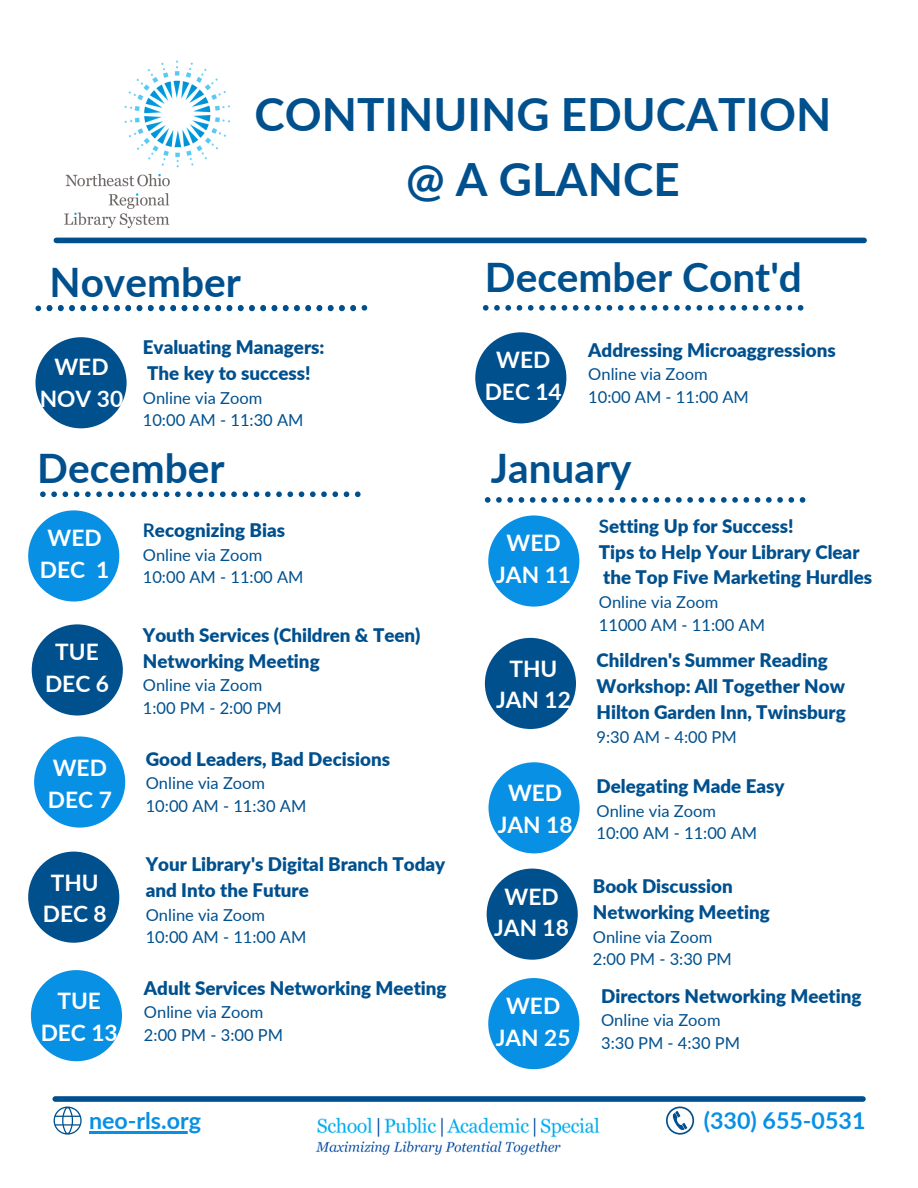
<style>
.page{position:relative;width:918px;height:1188px;background:#fff}
.page>*{position:absolute;margin:0;border:0;box-sizing:border-box;transform-origin:0 0}
.t1{font:700 45.75px/64.2px "Lato";color:#00508e;text-align:center}
.t2{font:700 40.65px "Lato";color:#00508e}
.t3{font:700 23.25px "Lato";color:#0890e5}
.t4{font:700 22.65px/31.5px "Lato";color:#fff;text-align:center}
.t5{font:700 21.15px "Lato";color:#fff}
.t6{font:900 18.75px/25.8px "Lato";color:#00508e}
.t7{font:16.5px/22.5px "Lato";color:#00508e}
.s1{font-weight:700}
</style>
<div class="page">
<img style="left:55px;top:60px;width:182px;height:178px">
<div style="left:56px;top:238px;width:808px;height:5px;background:#00508e"></div>
<div style="left:55px;top:1096px;width:808px;height:6px;background:#00508e"></div>
<svg style="left:54px;top:1107px;width:28px;height:28px"></svg>
<img style="left:315px;top:1117px;width:285px;height:39px">
<svg style="left:666px;top:1107px;width:28px;height:28px"></svg>
<hr style="left:89px;top:1131px;width:112px;height:2px;background:#0890e5">
<svg style="left:483px;top:305px;width:320px;height:6px"></svg>
<svg style="left:35px;top:305px;width:332px;height:6px"></svg>
<div style="left:35px;top:337px;width:92px;height:91px;background:#00508e;border-radius:50%"></div>
<svg style="left:40px;top:491px;width:321px;height:6px"></svg>
<div style="left:28px;top:510px;width:91px;height:92px;background:#0890e5;border-radius:50%"></div>
<div style="left:28px;top:852px;width:91px;height:91px;background:#00508e;border-radius:50%"></div>
<div style="left:32px;top:624px;width:91px;height:92px;background:#00508e;border-radius:50%"></div>
<div style="left:34px;top:736px;width:91px;height:92px;background:#0890e5;border-radius:50%"></div>
<div style="left:31px;top:970px;width:91px;height:91px;background:#0890e5;border-radius:50%"></div>
<div style="left:475px;top:332px;width:91px;height:91px;background:#00508e;border-radius:50%"></div>
<svg style="left:485px;top:497px;width:320px;height:6px"></svg>
<div style="left:485px;top:638px;width:91px;height:91px;background:#00508e;border-radius:50%"></div>
<div style="left:488px;top:515px;width:91px;height:92px;background:#0890e5;border-radius:50%"></div>
<div style="left:489px;top:762px;width:91px;height:91px;background:#0890e5;border-radius:50%"></div>
<div style="left:487px;top:869px;width:91px;height:91px;background:#00508e;border-radius:50%"></div>
<div style="left:488px;top:978px;width:91px;height:91px;background:#0890e5;border-radius:50%"></div>
<h1 class="t1" style="left:255px;top:82px;width:578px">CONTINUING EDUCATION @ A GLANCE</h1>
<h2 class="t2" style="left:49px;top:257px;width:193px">November</h2>
<h2 class="t2" style="left:485px;top:252px;width:319px">December Cont'd</h2>
<p class="t6" style="left:143px;top:334px;width:183px">Evaluating Managers:<br>The key to success!</p>
<p class="t7" style="left:143px;top:386px;width:162px">Online via Zoom<br>10:00 AM - 11:30 AM</p>
<h2 class="t2" style="left:37px;top:443px;width:189px">December</h2>
<p class="t4" style="left:57px;top:340px;width:60px;text-align:left">WED<br>SEP 7</p>
<p class="t4" style="left:40px;top:351px;width:85px">WED<br>NOV 30</p>
<p class="t4" style="left:40px;top:522px;width:71px">WED<br>DEC 1</p>
<p class="t5" style="left:50px;top:637px;width:68px">SEP 13</p>
<p class="t4" style="left:45px;top:636px;width:65px">TUE<br>DEC 6</p>
<p class="t6" style="left:143px;top:517px;width:144px"><span class="s1">R</span>ecognizing Bias</p>
<p class="t7" style="left:143px;top:543px;width:162px">Online via Zoom<br>10:00 AM - 11:00 AM</p>
<p class="t6" style="left:143px;top:621px;width:279px">Youth Services (Children &amp; Teen)<br>Networking Meeting</p>
<p class="t7" style="left:143px;top:674px;width:141px">Online via Zoom<br>1:00 PM - 2:00 PM</p>
<p class="t4" style="left:48px;top:752px;width:65px;text-align:left">WED<br>DEC 7</p>
<p class="t6" style="left:146px;top:746px;width:246px">Good Leaders, Bad Decisions</p>
<p class="t7" style="left:146px;top:772px;width:162px">Online via Zoom<br>10:00 AM - 11:30 AM</p>
<p class="t4" style="left:43px;top:866px;width:65px">THU<br>DEC 8</p>
<p class="t4" style="left:47px;top:970px;width:80px">OCT 13</p>
<p class="t4" style="left:46px;top:973px;width:72px">NOV 8</p>
<p class="t4" style="left:41px;top:985px;width:79px">TUE<br>DEC 13</p>
<p class="t6" style="left:146px;top:851px;width:301px">Your Library's Digital Branch Today and Into the Future</p>
<p class="t7" style="left:146px;top:903px;width:162px">Online via Zoom<br>10:00 AM - 11:00 AM</p>
<p class="t6" style="left:144px;top:974px;width:304px">Adult Services Networking Meeting</p>
<p class="t7" style="left:144px;top:1001px;width:141px">Online via Zoom<br>2:00 PM - 3:00 PM</p>
<p class="t4" style="left:520px;top:332px;width:56px">WED</p>
<p class="t5" style="left:509px;top:365px;width:77px">AUG 10</p>
<p class="t6" style="left:588px;top:337px;width:249px">Addressing Microaggressions</p>
<p class="t7" style="left:588px;top:363px;width:162px">Online via Zoom<br>10:00 AM - 11:00 AM</p>
<p class="t4" style="left:485px;top:344px;width:79px">WED<br>DEC 14</p>
<h2 class="t2" style="left:491px;top:443px;width:142px">January</h2>
<p class="t4" style="left:496px;top:527px;width:76px">WED<br>JAN 11</p>
<p class="t4" style="left:496px;top:652px;width:76px">THU<br>JAN 12</p>
<p class="t6" style="left:599px;top:513px;width:275px"><span class="s1">S</span>etting Up for Success!<br>Tips to Help Your Library Clear the Top Five Marketing Hurdles</p>
<p class="t7" style="left:599px;top:590px;width:168px">Online via Zoom<br>11000 AM - 11:00 AM</p>
<p class="t6" style="left:597px;top:647px;width:251px">Children's Summer Reading<br>Workshop: All Together Now<br>Hilton Garden Inn, Twinsburg</p>
<p class="t7" style="left:597px;top:725px;width:142px">9:30 AM - 4:00 PM</p>
<p class="t4" style="left:498px;top:777px;width:76px">WED<br>JAN 18</p>
<p class="t6" style="left:597px;top:773px;width:190px">Delegating Made Easy</p>
<p class="t7" style="left:597px;top:799px;width:162px">Online via Zoom<br>10:00 AM - 11:00 AM</p>
<p class="t6" style="left:593px;top:873px;width:178px">Book Discussion<br>Networking Meeting</p>
<p class="t7" style="left:593px;top:925px;width:141px">Online via Zoom<br>2:00 PM - 3:30 PM</p>
<p class="t4" style="left:494px;top:880px;width:76px">WED<br>JAN 18</p>
<p class="t4" style="left:496px;top:990px;width:76px">WED<br>JAN 25</p>
<p class="t6" style="left:601px;top:982px;width:262px">Directors Networking Meeting</p>
<p class="t7" style="left:601px;top:1009px;width:141px">Online via Zoom<br>3:30 PM - 4:30 PM</p>
<p class="t3" style="left:89px;top:1106px;width:113px">neo-rls.org</p>
<p class="t3" style="left:704px;top:1106px;width:163px">(330) 655-0531</p>
</div>
